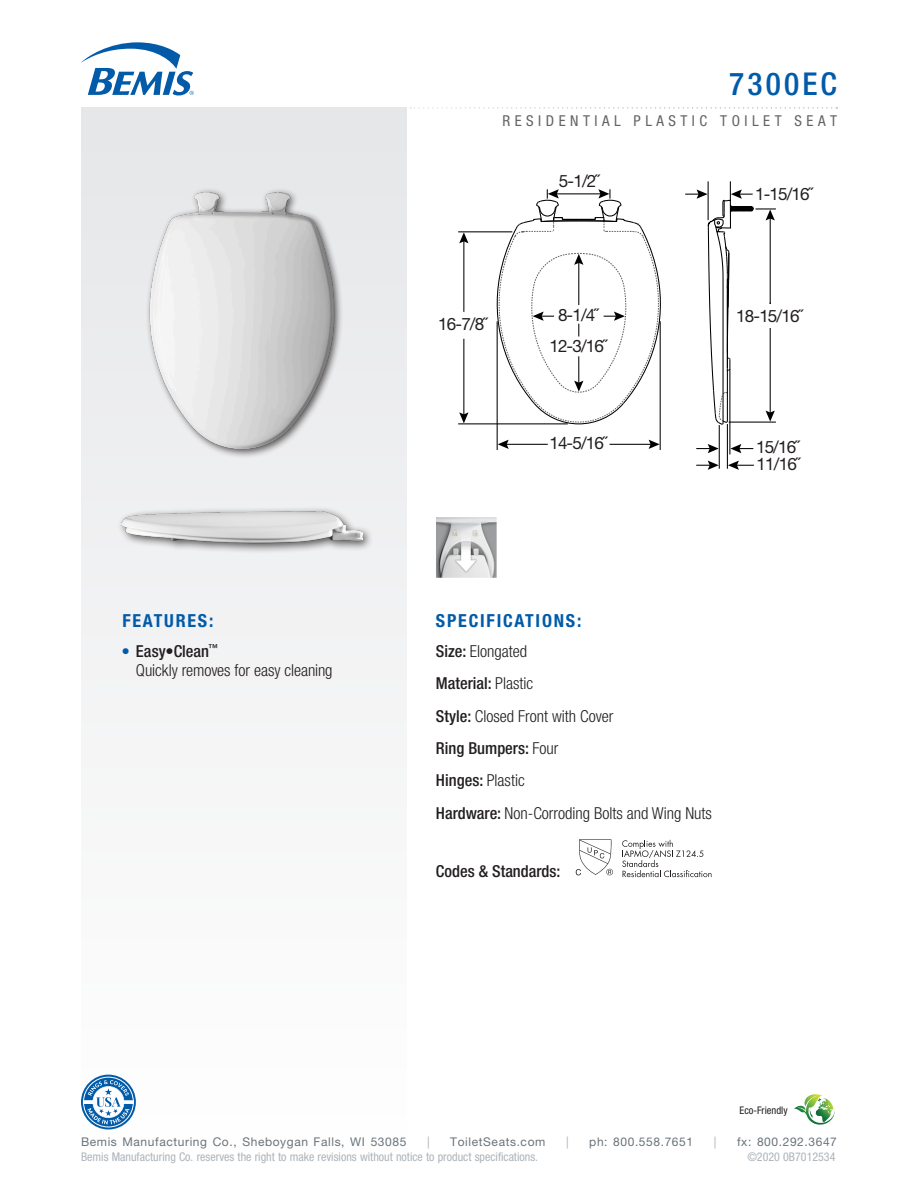
<style>
.page{position:relative;width:918px;height:1188px;background:#fff}
.page>*{position:absolute;margin:0;border:0;box-sizing:border-box;transform-origin:0 0}
.t1{font:500 condensed 31.5px "Helvetica Neue LT Std";letter-spacing:.1em;color:#015ba9}
.Bullets{font:700 condensed 18px "Helvetica Neue LT Std";letter-spacing:.1em;color:#015ba9}
.t2{font:17.1px/30.8px "Helvetica Neue LT Std";letter-spacing:-.05em;color:#231f20;text-align:center}
.Bullets-2{font:300 condensed 16.5px/19.8px "Helvetica Neue LT Std";color:#231f20}
.t3{font:500 condensed 16.5px "Helvetica Neue LT Std";color:#231f20}
.t4{font:condensed 15px "Helvetica Neue LT Std";letter-spacing:.3em;color:#636366}
.t5{font:condensed 12px "Helvetica Neue LT Std";color:#adb4ba}
.t6{font:12px "Helvetica Neue LT Std";letter-spacing:.05em;color:#6a747b}
.t7{font:12px "Helvetica Neue LT Std";color:#adb4ba}
.t8{font:condensed 10.5px "Helvetica Neue LT Std";color:#231f20}
.s1{font-weight:500}
.s2{font-weight:300}
</style>
<div class="page">
<div style="left:81px;top:107px;width:326px;height:1045px;background:linear-gradient(to bottom,#e5e6e8,#fefefe)"></div>
<svg style="left:81px;top:42px;width:113px;height:53px"></svg>
<svg style="left:410px;top:107px;width:427px;height:2px"></svg>
<div style="left:145px;top:187px;width:199px;height:271px;background:#231f20;opacity:.75"></div>
<img style="left:114px;top:192px;width:256px;height:257px">
<div style="left:117px;top:506px;width:256px;height:48px;background:#231f20;opacity:.75"></div>
<img style="left:122px;top:509px;width:240px;height:38px">
<svg style="left:622px;top:840px;width:90px;height:37px"></svg>
<svg style="left:576px;top:839px;width:37px;height:36px"></svg>
<svg style="left:794px;top:1094px;width:41px;height:31px"></svg>
<hr style="left:458px;top:423px;width:110px;height:1px;background:#000">
<hr style="left:463px;top:240px;width:1px;height:72px;background:#000">
<svg style="left:459px;top:232px;width:10px;height:11px"></svg>
<hr style="left:463px;top:339px;width:1px;height:77px;background:#000">
<svg style="left:459px;top:412px;width:10px;height:11px"></svg>
<hr style="left:458px;top:231px;width:54px;height:1px;background:#000">
<hr style="left:719px;top:425px;width:1px;height:44px;background:#000">
<hr style="left:727px;top:424px;width:1px;height:45px;background:#000">
<hr style="left:729px;top:369px;width:1px;height:85px;background:#000">
<hr style="left:610px;top:444px;width:42px;height:1px;background:#000">
<svg style="left:649px;top:440px;width:11px;height:9px"></svg>
<hr style="left:505px;top:444px;width:43px;height:1px;background:#000">
<svg style="left:498px;top:440px;width:11px;height:9px"></svg>
<hr style="left:497px;top:321px;width:1px;height:129px;background:#000">
<hr style="left:660px;top:321px;width:1px;height:129px;background:#000">
<svg style="left:696px;top:461px;width:23px;height:9px"></svg>
<svg style="left:728px;top:461px;width:26px;height:9px"></svg>
<svg style="left:696px;top:444px;width:23px;height:9px"></svg>
<svg style="left:730px;top:444px;width:23px;height:9px"></svg>
<svg style="left:491px;top:189px;width:170px;height:236px"></svg>
<svg style="left:685px;top:181px;width:91px;height:244px"></svg>
<img style="left:436px;top:517px;width:61px;height:61px">
<svg style="left:81px;top:1075px;width:55px;height:55px"></svg>
<div style="left:83px;top:1077px;width:51px;height:50px;border:1px solid #fff;border-radius:50%"></div>
<svg style="left:83px;top:1080px;width:50px;height:44px"></svg>
<p class="t1" style="left:729px;top:66px;width:109px">7300EC</p>
<p class="t4" style="left:503px;top:112px;width:336px">RESIDENTIAL PLASTIC TOILET SEAT</p>
<p class="Bullets" style="left:122px;top:609px;width:93px">FEATURES:</p>
<p class="Bullets-2" style="left:136px;top:641px;width:198px;text-indent:-14px"><sup>●</sup> <span class="s1">Easy•Clean</span><sup>™<br></sup>Quickly removes for easy cleaning</p>
<p class="t2" style="left:438px;top:309px;width:51px">16-7/8˝</p>
<p class="t2" style="left:559px;top:165px;width:42px">5-1/2˝</p>
<p class="t2" style="left:549px;top:300px;width:59px">8-1/4˝<br>12-3/16˝</p>
<p class="t2" style="left:549px;top:427px;width:59px">14-5/16˝</p>
<p class="t2" style="left:755px;top:178px;width:59px">1-15/16˝</p>
<p class="t2" style="left:736px;top:300px;width:68px">18-15/16˝</p>
<p class="t2" style="left:756px;top:431px;width:45px">15/16˝</p>
<p class="t2" style="left:757px;top:449px;width:45px">11/16˝</p>
<p class="Bullets" style="left:436px;top:609px;width:147px">SPECIFICATIONS:</p>
<p class="Bullets-2" style="left:436px;top:641px;width:93px"><span class="s1">Size:</span> Elongated</p>
<p class="t3" style="left:436px;top:673px;width:99px">Material: <span class="s2">Plastic</span></p>
<p class="Bullets-2" style="left:436px;top:706px;width:179px"><span class="s1">Style:</span> Closed Front with Cover</p>
<p class="t3" style="left:436px;top:738px;width:124px">Ring Bumpers: <span class="s2">Four</span></p>
<p class="t3" style="left:436px;top:771px;width:90px">Hinges: <span class="s2">Plastic</span></p>
<p class="Bullets-2" style="left:436px;top:803px;width:277px"><span class="s1">Hardware:</span> Non-Corroding Bolts and Wing Nuts</p>
<p class="t3" style="left:436px;top:861px;width:126px">Codes &amp; Standards:</p>
<p class="t8" style="left:739px;top:1104px;width:50px">Eco-Friendly</p>
<p class="t6" style="left:81px;top:1134px;width:327px">Bemis Manufacturing Co., Sheboygan Falls, WI 53085</p>
<p class="t7" style="left:427px;top:1134px;width:4px">|</p>
<p class="t6" style="left:450px;top:1134px;width:97px">ToiletSeats.com</p>
<p class="t7" style="left:566px;top:1134px;width:4px">|</p>
<p class="t6" style="left:589px;top:1134px;width:105px">ph: 800.558.7651</p>
<p class="t7" style="left:714px;top:1134px;width:4px">|</p>
<p class="t6" style="left:737px;top:1134px;width:101px">fx: 800.292.3647</p>
<p class="t5" style="left:81px;top:1149px;width:459px">Bemis Manufacturing Co. reserves the right to make revisions without notice to product specifications.</p>
<p class="t5" style="left:747px;top:1149px;width:90px">©2020 0B7012534</p>
</div>
